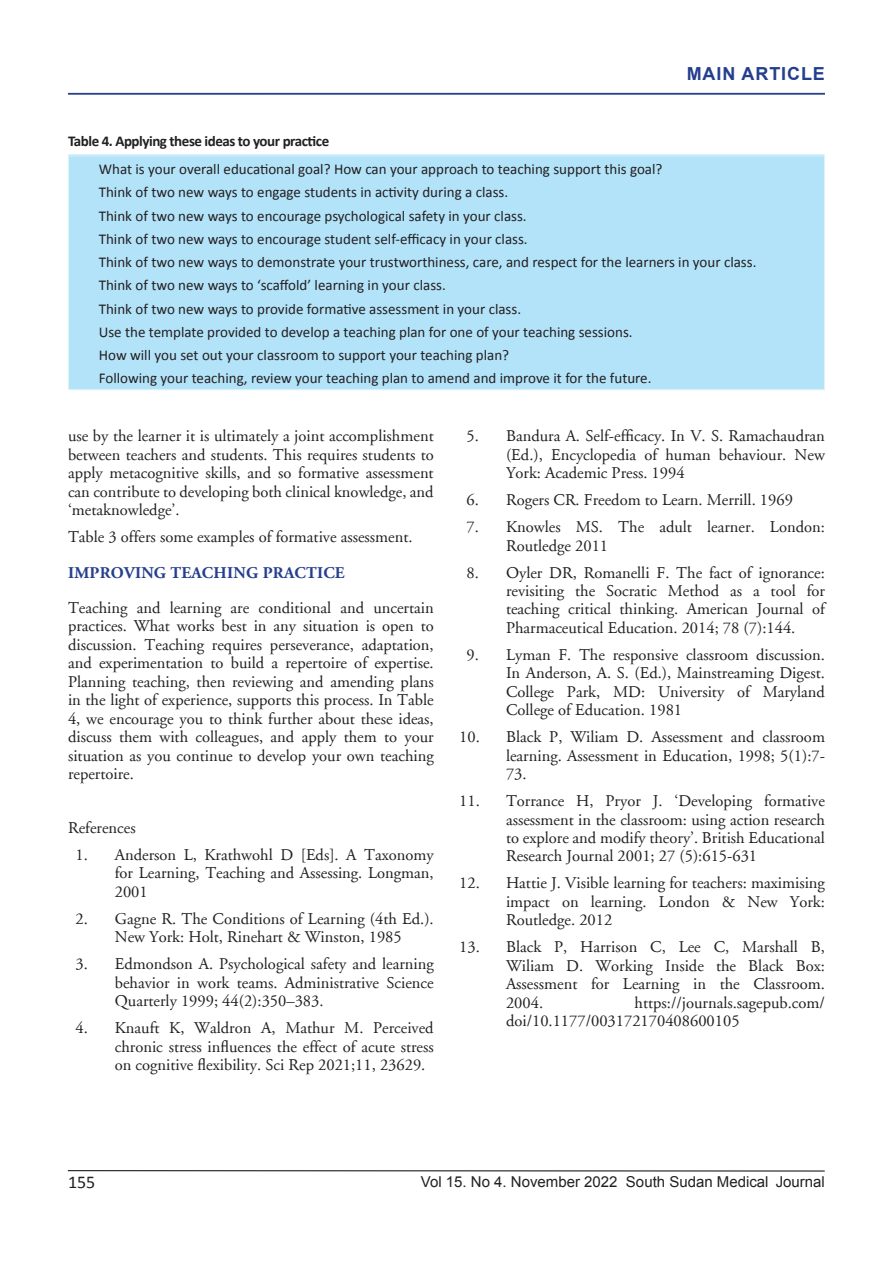
<style>
.page{position:relative;width:893px;height:1263px;background:#fff}
.page>*{position:absolute;margin:0;border:0;box-sizing:border-box;transform-origin:0 0}
.Sidebar{font:700 18px "Arial";letter-spacing:.05em;color:#253f8e}
.t1{font:18px "Calibri";color:#231f20}
.t2{font:16.5px/18.5px "Adobe Garamond";color:#231f20;text-align:justify}
.t3{font:700 16.5px "Adobe Garamond";letter-spacing:.015em;color:#253f8e}
.t4{font:15px "Calibri";color:#231f20}
.t5{font:15px "Arial";color:#231f20}
.t6{font:700 15px "Calibri";letter-spacing:-.03em;color:#231f20}
</style>
<div class="page">
<hr style="left:68px;top:1170px;width:757px;height:1px;background:#000">
<hr style="left:68px;top:93px;width:757px;height:1px;background:#253f8e">
<div style="left:70px;top:157px;width:753px;height:231px;background:#b3e3f9"></div>
<div style="left:68px;top:154px;width:757px;height:236px;border:1px solid #e2f4fa"></div>
<p class="t6" style="left:68px;top:131px;width:263px">Table 4. Applying these ideas to your practice</p>
<p class="Sidebar" style="left:687px;top:62px;width:140px">MAIN ARTICLE</p>
<p class="t4" style="left:99px;top:160px;width:565px">What is your overall educational goal? How can your approach to teaching support this goal?</p>
<p class="t4" style="left:99px;top:183px;width:411px">Think of two new ways to engage students in activity during a class.</p>
<p class="t4" style="left:99px;top:206px;width:429px">Think of two new ways to encourage psychological safety in your class.</p>
<p class="t4" style="left:99px;top:230px;width:430px">Think of two new ways to encourage student self-efficacy in your class.</p>
<p class="t4" style="left:99px;top:253px;width:659px">Think of two new ways to demonstrate your trustworthiness, care, and respect for the learners in your class.</p>
<p class="t4" style="left:99px;top:276px;width:349px">Think of two new ways to ‘scaffold’ learning in your class.</p>
<p class="t4" style="left:99px;top:299px;width:424px">Think of two new ways to provide formative assessment in your class.</p>
<p class="t4" style="left:99px;top:323px;width:535px">Use the template provided to develop a teaching plan for one of your teaching sessions.</p>
<p class="t4" style="left:99px;top:346px;width:412px">How will you set out your classroom to support your teaching plan?</p>
<p class="t4" style="left:99px;top:369px;width:554px">Following your teaching, review your teaching plan to amend and improve it for the future.</p>
<p class="t2" style="left:68px;top:427px;width:367px">use by the learner it is ultimately a joint accomplishment between teachers and students. This requires students to apply metacognitive skills, and so formative assessment can contribute to developing both clinical knowledge, and ‘metaknowledge’.</p>
<p class="t2" style="left:68px;top:528px;width:346px">Table 3 offers some examples of formative assessment.</p>
<p class="t3" style="left:68px;top:563px;width:278px">IMPROVING TEACHING PRACTICE</p>
<p class="t2" style="left:68px;top:599px;width:367px">Teaching and learning are conditional and uncertain practices. What works best in any situation is open to discussion. Teaching requires perseverance, adaptation, and experimentation to build a repertoire of expertise.<br>Planning teaching, then reviewing and amending plans in the light of experience, supports this process. In Table 4, we encourage you to think further about these ideas, discuss them with colleagues, and apply them to your situation as you continue to develop your own teaching repertoire.</p>
<p class="t2" style="left:68px;top:819px;width:69px">References</p>
<p class="t2" style="left:115px;top:846px;width:320px;text-indent:-39px">1. Anderson L, Krathwohl D [Eds]. A Taxonomy for Learning, Teaching and Assessing. Longman, 2001</p>
<p class="t2" style="left:75px;top:910px;width:360px;text-align:center">2. Gagne R. The Conditions of Learning (4th Ed.).<br>New York: Holt, Rinehart &amp; Winston, 1985</p>
<p class="t2" style="left:115px;top:955px;width:320px;text-indent:-39px">3. Edmondson A. Psychological safety and learning behavior in work teams. Administrative Science Quarterly 1999; 44(2):350–383.</p>
<p class="t2" style="left:115px;top:1019px;width:320px;text-indent:-39px">4. Knauft K, Waldron A, Mathur M. Perceived chronic stress influences the effect of acute stress on cognitive flexibility. Sci Rep 2021;11, 23629.</p>
<p class="t2" style="left:506px;top:427px;width:320px;text-indent:-39px">5. Bandura A. Self-efficacy. In V. S. Ramachaudran (Ed.), Encyclopedia of human behaviour. New York: Academic Press. 1994</p>
<p class="t2" style="left:467px;top:491px;width:328px">6. Rogers CR. Freedom to Learn. Merrill. 1969</p>
<p class="t2" style="left:506px;top:518px;width:320px;text-indent:-39px">7. Knowles MS. The adult learner. London:<br>Routledge 2011</p>
<p class="t2" style="left:506px;top:563px;width:320px;text-indent:-39px">8. Oyler DR, Romanelli F. The fact of ignorance: revisiting the Socratic Method as a tool for teaching critical thinking. American Journal of Pharmaceutical Education. 2014; 78 (7):144.</p>
<p class="t2" style="left:506px;top:646px;width:320px;text-indent:-39px">9. Lyman F. The responsive classroom discussion.<br>In Anderson, A. S. (Ed.), Mainstreaming Digest.<br>College Park, MD: University of Maryland College of Education. 1981</p>
<p class="t2" style="left:506px;top:728px;width:320px;text-indent:-47px">10. Black P, Wiliam D. Assessment and classroom learning. Assessment in Education, 1998; 5(1):7- 73.</p>
<p class="t2" style="left:506px;top:792px;width:320px;text-indent:-47px">11. Torrance H, Pryor J. ‘Developing formative assessment in the classroom: using action research to explore and modify theory’. British Educational Research Journal 2001; 27 (5):615-631</p>
<p class="t2" style="left:506px;top:874px;width:320px;text-indent:-47px">12. Hattie J. Visible learning for teachers: maximising impact on learning. London &amp; New York:<br>Routledge. 2012</p>
<p class="t2" style="left:506px;top:938px;width:320px;text-indent:-47px">13. Black P, Harrison C, Lee C, Marshall B, Wiliam D. Working Inside the Black Box:<br>Assessment for Learning in the Classroom.<br>2004.</p>
<p class="t2" style="left:506px;top:993px;width:320px;text-indent:129px">https://journals.sagepub.com/ doi/10.1177/003172170408600105</p>
<p class="t1" style="left:68px;top:1171px;width:29px">155</p>
<p class="t5" style="left:421px;top:1172px;width:406px">Vol 15. No 4. November 2022 South Sudan Medical Journal</p>
</div>
